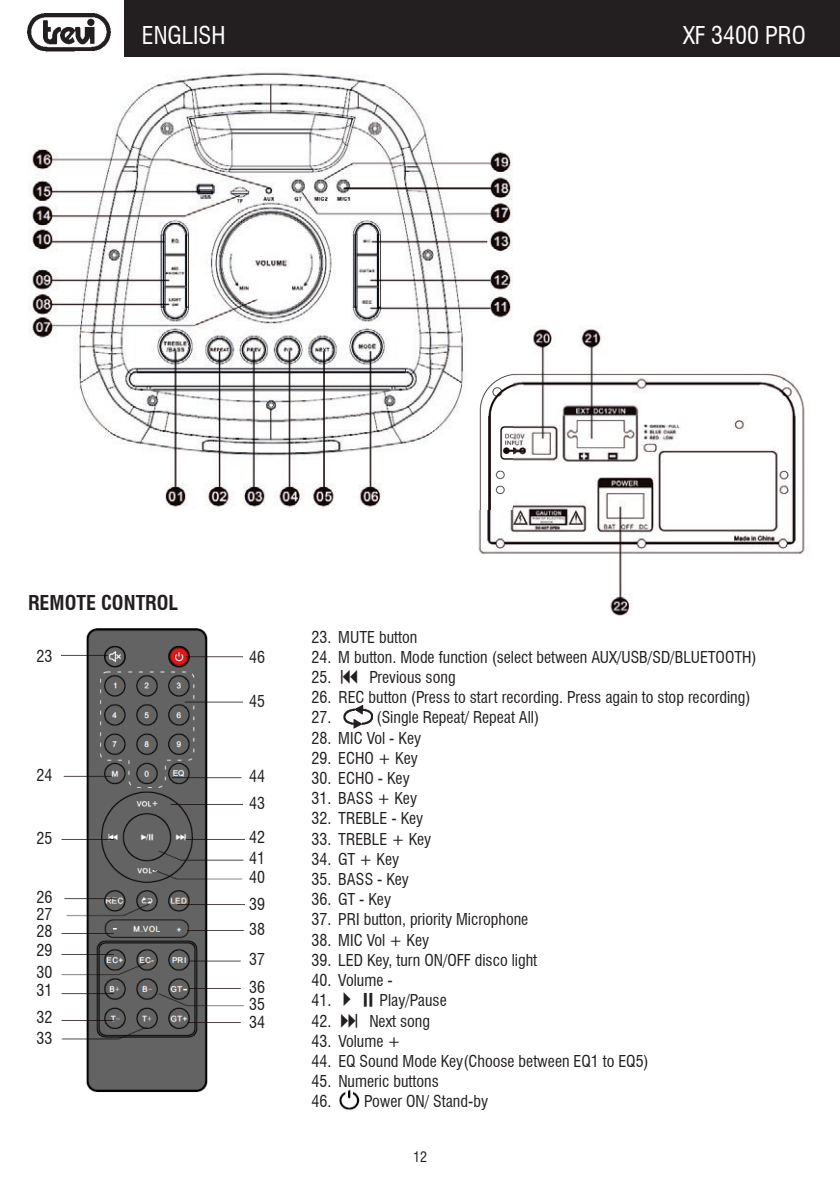
<style>
.page{position:relative;width:840px;height:1191px;background:#fff}
.page>*{position:absolute;margin:0;border:0;box-sizing:border-box;transform-origin:0 0}
.t1{font:condensed 24px "Swiss 721 BT";color:#fff}
.t2{font:700 condensed 20px "Swiss 721 BT";color:#231f20}
.t3{font:condensed 16px/20.2px "Swiss 721 BT";color:#231f20}
.t4{font:condensed 14px "Swiss 721 BT";color:#231f20}
</style>
<div class="page">
<div style="left:125px;top:0;width:714px;height:57px;background:#231f20"></div>
<img style="left:27px;top:13px;width:84px;height:38px">
<img style="left:343px;top:705px;width:29px;height:24px">
<img style="left:339px;top:1089px;width:21px;height:21px">
<img style="left:29px;top:72px;width:483px;height:436px">
<img style="left:478px;top:325px;width:327px;height:291px">
<img style="left:472px;top:325px;width:40px;height:184px">
<img style="left:61px;top:628px;width:183px;height:464px">
<h1 class="t1" style="left:142px;top:21px;width:85px">ENGLISH</h1>
<h1 class="t1" style="left:682px;top:20px;width:124px">XF 3400 PRO</h1>
<p class="t2" style="left:28px;top:591px;width:152px">REMOTE CONTROL</p>
<p class="t3" style="left:37px;top:646px;width:17px">23</p>
<p class="t3" style="left:37px;top:765px;width:17px">24</p>
<p class="t3" style="left:37px;top:827px;width:17px">25</p>
<p class="t3" style="left:37px;top:887px;width:17px">26</p>
<p class="t3" style="left:37px;top:904px;width:17px">27</p>
<p class="t3" style="left:37px;top:920px;width:17px">28</p>
<p class="t3" style="left:37px;top:940px;width:17px;line-height:21.2px">29<br>30</p>
<p class="t3" style="left:37px;top:976px;width:17px;line-height:27px">31<br>32</p>
<p class="t3" style="left:37px;top:1028px;width:17px">33</p>
<p class="t3" style="left:249px;top:647px;width:17px">46</p>
<p class="t3" style="left:249px;top:691px;width:17px">45</p>
<p class="t3" style="left:249px;top:766px;width:17px">44</p>
<p class="t3" style="left:249px;top:793px;width:17px">43</p>
<p class="t3" style="left:249px;top:827px;width:17px">42</p>
<p class="t3" style="left:249px;top:848px;width:17px">41</p>
<p class="t3" style="left:249px;top:867px;width:17px">40</p>
<p class="t3" style="left:249px;top:894px;width:17px">39</p>
<p class="t3" style="left:249px;top:919px;width:17px">38</p>
<p class="t3" style="left:249px;top:949px;width:17px">37</p>
<p class="t3" style="left:249px;top:993px;width:17px">35</p>
<p class="t3" style="left:249px;top:977px;width:17px">36</p>
<p class="t3" style="left:249px;top:1011px;width:17px">34</p>
<p class="t3" style="left:311px;top:626px;width:107px">23. MUTE button</p>
<p class="t3" style="left:311px;top:647px;width:446px">24. M button. Mode function (select between AUX/USB/SD/BLUETOOTH)</p>
<p class="t3" style="left:311px;top:667px;width:145px">25. Previous song</p>
<p class="t3" style="left:311px;top:687px;width:440px">26. REC button (Press to start recording. Press again to stop recording)<br>27.</p>
<p class="t3" style="left:376px;top:707px;width:164px">(Single Repeat/ Repeat All)</p>
<p class="t3" style="left:311px;top:727px;width:111px">28. MIC Vol - Key</p>
<p class="t3" style="left:311px;top:748px;width:108px">29. ECHO + Key</p>
<p class="t3" style="left:311px;top:768px;width:100px">30. ECHO - Key</p>
<p class="t3" style="left:311px;top:788px;width:107px">31. BASS + Key</p>
<p class="t3" style="left:311px;top:808px;width:113px">32. TREBLE - Key</p>
<p class="t3" style="left:311px;top:828px;width:121px">33. TREBLE + Key</p>
<p class="t3" style="left:311px;top:849px;width:89px">34. GT + Key</p>
<p class="t3" style="left:311px;top:869px;width:99px">35. BASS - Key</p>
<p class="t3" style="left:311px;top:889px;width:81px">36. GT - Key</p>
<p class="t3" style="left:311px;top:909px;width:218px">37. PRI button, priority Microphone</p>
<p class="t3" style="left:311px;top:929px;width:119px">38. MIC Vol + Key</p>
<p class="t3" style="left:311px;top:950px;width:227px">39. LED Key, turn ON/OFF disco light</p>
<p class="t3" style="left:311px;top:970px;width:83px">40. Volume -</p>
<p class="t3" style="left:311px;top:990px;width:137px">41. ✔ Play/Pause</p>
<p class="t3" style="left:311px;top:1010px;width:120px">42. Next song</p>
<p class="t3" style="left:311px;top:1030px;width:91px">43. Volume +</p>
<p class="t3" style="left:311px;top:1051px;width:338px">44. EQ Sound Mode Key(Choose between EQ1 to EQ5)</p>
<p class="t3" style="left:311px;top:1071px;width:129px">45. Numeric buttons</p>
<p class="t3" style="left:311px;top:1091px;width:178px">46. Power ON/ Stand-by</p>
<p class="t4" style="left:413px;top:1148px;width:15px">12</p>
</div>
